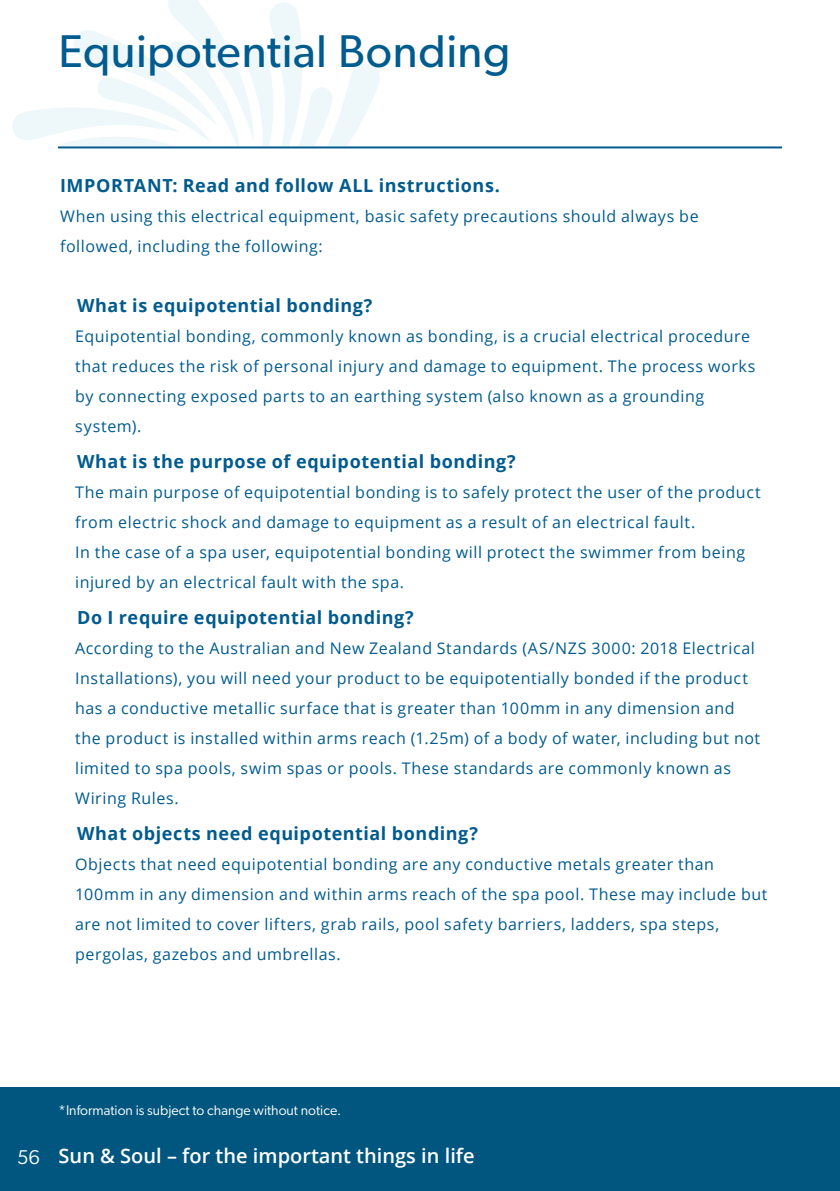
<style>
.page{position:relative;width:840px;height:1191px;background:#fff}
.page>*{position:absolute;margin:0;border:0;box-sizing:border-box;transform-origin:0 0}
.t1{font:46px "Gibson";letter-spacing:.01em;color:#005b8e}
.t2{font:600 20px "Open Sans";color:#fff}
.t3{font:700 18px "Open Sans";letter-spacing:.03em;color:#005b8e}
.t4{font:16px/30px "Open Sans";letter-spacing:.035em;color:#005b8e}
.t5{font:14px "Gibson";color:#fff}
.s1{font-family:"Gibson";font-weight:400}
</style>
<div class="page">
<div style="left:0;top:1088px;width:839px;height:103px;background:#00567e"></div>
<hr style="left:58px;top:146px;width:723px;height:2px;background:#005b8e">
<svg style="left:12px;top:0;width:368px;height:145px"></svg>
<h1 class="t1" style="left:59px;top:23px;width:453px">Equipotential Bonding</h1>
<p class="t3" style="left:60px;top:173px;width:441px">IMPORTANT: Read and follow ALL instructions.</p>
<p class="t4" style="left:60px;top:201px;width:639px">When using this electrical equipment, basic safety precautions should always be followed, including the following:</p>
<p class="t3" style="left:77px;top:293px;width:297px">What is equipotential bonding?</p>
<p class="t4" style="left:75px;top:321px;width:681px">Equipotential bonding, commonly known as bonding, is a crucial electrical procedure that reduces the risk of personal injury and damage to equipment. The process works by connecting exposed parts to an earthing system (also known as a grounding system).</p>
<p class="t3" style="left:77px;top:449px;width:440px">What is the purpose of equipotential bonding?</p>
<p class="t4" style="left:75px;top:477px;width:686px">The main purpose of equipotential bonding is to safely protect the user of the product from electric shock and damage to equipment as a result of an electrical fault.<br>In the case of a spa user, equipotential bonding will protect the swimmer from being injured by an electrical fault with the spa.</p>
<p class="t3" style="left:77px;top:604px;width:338px">Do I require equipotential bonding?</p>
<p class="t4" style="left:75px;top:632px;width:686px">According to the Australian and New Zealand Standards (AS/NZS 3000: 2018 Electrical Installations), you will need your product to be equipotentially bonded if the product has a conductive metallic surface that is greater than 100mm in any dimension and the product is installed within arms reach (1.25m) of a body of water, including but not limited to spa pools, swim spas or pools. These standards are commonly known as Wiring Rules.</p>
<p class="t3" style="left:77px;top:820px;width:402px">What objects need equipotential bonding?</p>
<p class="t4" style="left:75px;top:848px;width:693px">Objects that need equipotential bonding are any conductive metals greater than 100mm in any dimension and within arms reach of the spa pool. These may include but are not limited to cover lifters, grab rails, pool safety barriers, ladders, spa steps, pergolas, gazebos and umbrellas.</p>
<p class="t5" style="left:59px;top:1101px;width:284px">*Information is subject to change without notice.</p>
<p class="t2" style="left:17px;top:1142px;width:458px"><span class="s1">56</span> Sun &amp; Soul – for the important things in life</p>
</div>
